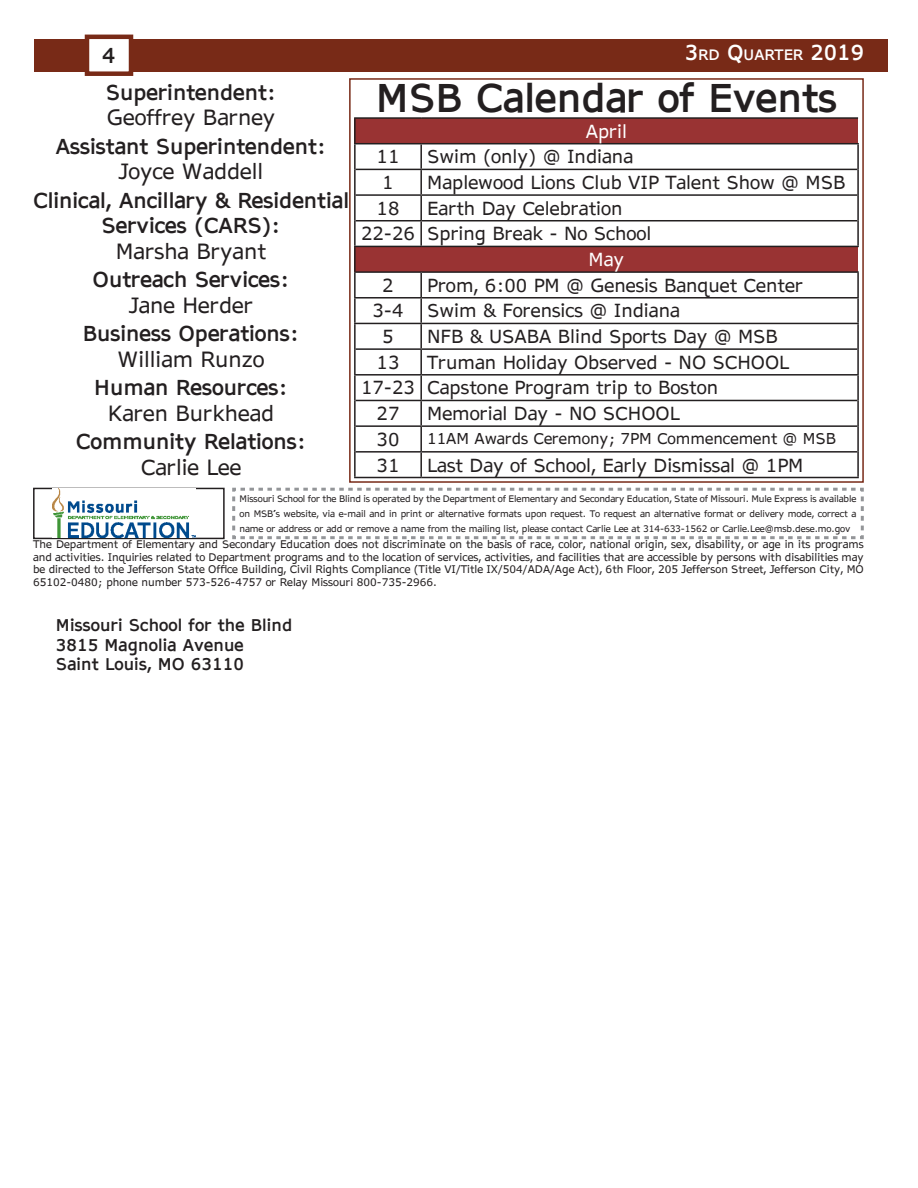
<style>
.page{position:relative;width:918px;height:1188px;background:#fff}
.page>*{position:absolute;margin:0;border:0;box-sizing:border-box;transform-origin:0 0}
.t1{font:700 39px "AP Hont";color:#231f20}
.t2{font:700 21px "AP Hont";color:#231f20}
.t3{font:21px "AP Hont";color:#231f20}
.t4{font:18px "AP Hont";color:#231f20}
.t5{font:18px "AP Hont";color:#fff}
.t6{font:700 16.5px "AP Hont";letter-spacing:.01em;color:#231f20}
.t7{font:15px "AP Hont";color:#231f20}
.t8{font:700 14.7px "AP Hont";color:#fff}
.t9{font:10.5px/12.6px "AP Hont";color:#231f20;text-align:justify}
.t10{font:9px/15px "AP Hont";letter-spacing:-.01em;color:#231f20;text-align:justify}
.s1{font-size:21px}
</style>
<div class="page">
<div style="left:35px;top:39px;width:853px;height:32px;background:#782a17"></div>
<svg style="left:82px;top:34px;width:54px;height:42px"></svg>
<svg style="left:232px;top:487px;width:632px;height:53px"></svg>
<div style="left:33px;top:488px;width:192px;height:51px;border:2px solid #231f20"></div>
<img style="left:53px;top:489px;width:142px;height:49px">
<div style="left:349px;top:78px;width:515px;height:405px;border:2px solid #782a17"></div>
<div style="left:355px;top:118px;width:503px;height:26px;background:#933"></div>
<div style="left:355px;top:246px;width:503px;height:26px;background:#933"></div>
<hr style="left:354px;top:144px;width:2px;height:25px;background:#231f20">
<hr style="left:420px;top:144px;width:2px;height:25px;background:#231f20">
<hr style="left:857px;top:144px;width:2px;height:25px;background:#231f20">
<hr style="left:354px;top:169px;width:2px;height:26px;background:#231f20">
<hr style="left:420px;top:170px;width:2px;height:24px;background:#231f20">
<hr style="left:857px;top:169px;width:2px;height:26px;background:#231f20">
<hr style="left:354px;top:195px;width:2px;height:26px;background:#231f20">
<hr style="left:420px;top:196px;width:2px;height:24px;background:#231f20">
<hr style="left:857px;top:195px;width:2px;height:26px;background:#231f20">
<hr style="left:354px;top:221px;width:2px;height:25px;background:#231f20">
<hr style="left:420px;top:221px;width:2px;height:25px;background:#231f20">
<hr style="left:857px;top:221px;width:2px;height:25px;background:#231f20">
<hr style="left:354px;top:273px;width:2px;height:24px;background:#231f20">
<hr style="left:420px;top:273px;width:2px;height:24px;background:#231f20">
<hr style="left:857px;top:273px;width:2px;height:24px;background:#231f20">
<hr style="left:354px;top:349px;width:2px;height:25px;background:#231f20">
<hr style="left:420px;top:350px;width:2px;height:24px;background:#231f20">
<hr style="left:857px;top:349px;width:2px;height:25px;background:#231f20">
<hr style="left:354px;top:376px;width:2px;height:24px;background:#231f20">
<hr style="left:420px;top:376px;width:2px;height:24px;background:#231f20">
<hr style="left:857px;top:376px;width:2px;height:24px;background:#231f20">
<hr style="left:354px;top:400px;width:2px;height:26px;background:#231f20">
<hr style="left:420px;top:401px;width:2px;height:24px;background:#231f20">
<hr style="left:857px;top:400px;width:2px;height:26px;background:#231f20">
<hr style="left:354px;top:426px;width:2px;height:26px;background:#231f20">
<hr style="left:420px;top:427px;width:2px;height:24px;background:#231f20">
<hr style="left:857px;top:426px;width:2px;height:26px;background:#231f20">
<hr style="left:354px;top:452px;width:2px;height:25px;background:#231f20">
<hr style="left:420px;top:453px;width:2px;height:24px;background:#231f20">
<hr style="left:857px;top:452px;width:2px;height:25px;background:#231f20">
<hr style="left:354px;top:143px;width:67px;height:1px;background:#231f20">
<hr style="left:421px;top:143px;width:438px;height:1px;background:#231f20">
<hr style="left:354px;top:374px;width:67px;height:2px;background:#231f20">
<hr style="left:421px;top:374px;width:438px;height:2px;background:#231f20">
<hr style="left:354px;top:297px;width:67px;height:2px;background:#231f20">
<hr style="left:354px;top:299px;width:2px;height:24px;background:#231f20">
<hr style="left:421px;top:297px;width:438px;height:2px;background:#231f20">
<hr style="left:420px;top:299px;width:2px;height:24px;background:#231f20">
<hr style="left:857px;top:299px;width:2px;height:24px;background:#231f20">
<hr style="left:354px;top:323px;width:67px;height:1px;background:#231f20">
<hr style="left:354px;top:324px;width:2px;height:25px;background:#231f20">
<hr style="left:421px;top:323px;width:438px;height:1px;background:#231f20">
<hr style="left:420px;top:324px;width:2px;height:24px;background:#231f20">
<hr style="left:857px;top:324px;width:2px;height:25px;background:#231f20">
<hr style="left:354px;top:117px;width:67px;height:2px;background:#231f20">
<hr style="left:354px;top:119px;width:2px;height:24px;background:#231f20">
<hr style="left:421px;top:117px;width:437px;height:2px;background:#231f20">
<hr style="left:356px;top:169px;width:65px;height:1px;background:#231f20">
<hr style="left:421px;top:169px;width:436px;height:1px;background:#231f20">
<hr style="left:356px;top:194px;width:65px;height:2px;background:#231f20">
<hr style="left:421px;top:194px;width:436px;height:2px;background:#231f20">
<hr style="left:356px;top:220px;width:65px;height:1px;background:#231f20">
<hr style="left:421px;top:220px;width:436px;height:1px;background:#231f20">
<hr style="left:354px;top:246px;width:67px;height:1px;background:#231f20">
<hr style="left:354px;top:247px;width:2px;height:24px;background:#231f20">
<hr style="left:421px;top:246px;width:438px;height:1px;background:#231f20">
<hr style="left:354px;top:271px;width:67px;height:2px;background:#231f20">
<hr style="left:421px;top:271px;width:438px;height:2px;background:#231f20">
<hr style="left:356px;top:348px;width:65px;height:2px;background:#231f20">
<hr style="left:421px;top:348px;width:436px;height:2px;background:#231f20">
<hr style="left:356px;top:400px;width:65px;height:1px;background:#231f20">
<hr style="left:421px;top:400px;width:436px;height:1px;background:#231f20">
<hr style="left:356px;top:425px;width:65px;height:2px;background:#231f20">
<hr style="left:421px;top:425px;width:436px;height:2px;background:#231f20">
<hr style="left:356px;top:451px;width:65px;height:2px;background:#231f20">
<hr style="left:421px;top:451px;width:436px;height:2px;background:#231f20">
<hr style="left:354px;top:477px;width:67px;height:1px;background:#231f20">
<hr style="left:421px;top:477px;width:438px;height:1px;background:#231f20">
<h2 class="t2" style="left:102px;top:41px;width:15px">4</h2>
<h3 class="t8" style="left:685px;top:44px;width:181px"><span class="s1">3</span>RD <span class="s1">Q</span>UARTER <span class="s1">2019</span></h3>
<p class="t2" style="left:106px;top:78px;width:172px">Superintendent:</p>
<p class="t3" style="left:107px;top:103px;width:170px">Geoffrey Barney</p>
<p class="t2" style="left:56px;top:132px;width:272px">Assistant Superintendent:</p>
<p class="t3" style="left:119px;top:157px;width:146px">Joyce Waddell</p>
<p class="t2" style="left:33px;top:186px;width:318px">Clinical, Ancillary &amp; Residential</p>
<p class="t2" style="left:101px;top:211px;width:181px">Services (CARS):</p>
<p class="t3" style="left:116px;top:236px;width:152px">Marsha Bryant</p>
<p class="t2" style="left:93px;top:265px;width:199px">Outreach Services:</p>
<p class="t3" style="left:129px;top:290px;width:125px">Jane Herder</p>
<p class="t2" style="left:83px;top:319px;width:218px">Business Operations:</p>
<p class="t3" style="left:118px;top:344px;width:148px">William Runzo</p>
<p class="t2" style="left:94px;top:373px;width:195px">Human Resources:</p>
<p class="t3" style="left:108px;top:398px;width:168px">Karen Burkhead</p>
<p class="t2" style="left:76px;top:427px;width:232px">Community Relations:</p>
<p class="t3" style="left:141px;top:452px;width:102px">Carlie Lee</p>
<p class="t1" style="left:376px;top:71px;width:463px">MSB Calendar of Events</p>
<p class="t5" style="left:586px;top:118px;width:43px">April</p>
<p class="t4" style="left:377px;top:144px;width:24px">11</p>
<p class="t4" style="left:427px;top:144px;width:208px">Swim (only) @ Indiana</p>
<p class="t4" style="left:382px;top:170px;width:13px">1</p>
<p class="t4" style="left:427px;top:170px;width:420px">Maplewood Lions Club VIP Talent Show @ MSB</p>
<p class="t4" style="left:377px;top:195px;width:24px">18</p>
<p class="t4" style="left:427px;top:195px;width:197px">Earth Day Celebration</p>
<p class="t4" style="left:361px;top:221px;width:55px">22-26</p>
<p class="t4" style="left:427px;top:221px;width:226px">Spring Break - No School</p>
<p class="t5" style="left:589px;top:247px;width:37px">May</p>
<p class="t4" style="left:382px;top:272px;width:13px">2</p>
<p class="t4" style="left:427px;top:272px;width:377px">Prom, 6:00 PM @ Genesis Banquet Center</p>
<p class="t4" style="left:372px;top:298px;width:33px">3-4</p>
<p class="t4" style="left:427px;top:298px;width:254px">Swim &amp; Forensics @ Indiana</p>
<p class="t4" style="left:382px;top:324px;width:13px">5</p>
<p class="t4" style="left:427px;top:324px;width:352px">NFB &amp; USABA Blind Sports Day @ MSB</p>
<p class="t4" style="left:377px;top:350px;width:24px">13</p>
<p class="t4" style="left:427px;top:350px;width:364px">Truman Holiday Observed - NO SCHOOL</p>
<p class="t4" style="left:361px;top:375px;width:55px">17-23</p>
<p class="t4" style="left:427px;top:375px;width:293px">Capstone Program trip to Boston</p>
<p class="t4" style="left:377px;top:401px;width:24px">27</p>
<p class="t4" style="left:427px;top:401px;width:254px">Memorial Day - NO SCHOOL</p>
<p class="t4" style="left:377px;top:427px;width:24px">30</p>
<p class="t7" style="left:427px;top:427px;width:410px">11AM Awards Ceremony; 7PM Commencement @ MSB</p>
<p class="t4" style="left:377px;top:452px;width:24px">31</p>
<p class="t4" style="left:427px;top:452px;width:378px">Last Day of School, Early Dismissal @ 1PM</p>
<p class="t10" style="left:240px;top:491px;width:618px">Missouri School for the Blind is operated by the Department of Elementary and Secondary Education, State of Missouri. Mule Express is available on MSB’s website, via e-mail and in print or alternative formats upon request. To request an alternative format or delivery mode, correct a name or address or add or remove a name from the mailing list, please contact Carlie Lee at 314-633-1562 or Carlie.Lee@msb.dese.mo.gov</p>
<p class="t9" style="left:33px;top:538px;width:832px">The Department of Elementary and Secondary Education does not discriminate on the basis of race, color, national origin, sex, disability, or age in its programs and activities. Inquiries related to Department programs and to the location of services, activities, and facilities that are accessible by persons with disabilities may be directed to the Jefferson State Office Building, Civil Rights Compliance (Title VI/Title IX/504/ADA/Age Act), 6th Floor, 205 Jefferson Street, Jefferson City, MO 65102-0480; phone number 573-526-4757 or Relay Missouri 800-735-2966.</p>
<p class="t6" style="left:56px;top:613px;width:238px">Missouri School for the Blind</p>
<p class="t6" style="left:56px;top:633px;width:189px">3815 Magnolia Avenue</p>
<p class="t6" style="left:56px;top:653px;width:190px">Saint Louis, MO 63110</p>
</div>
